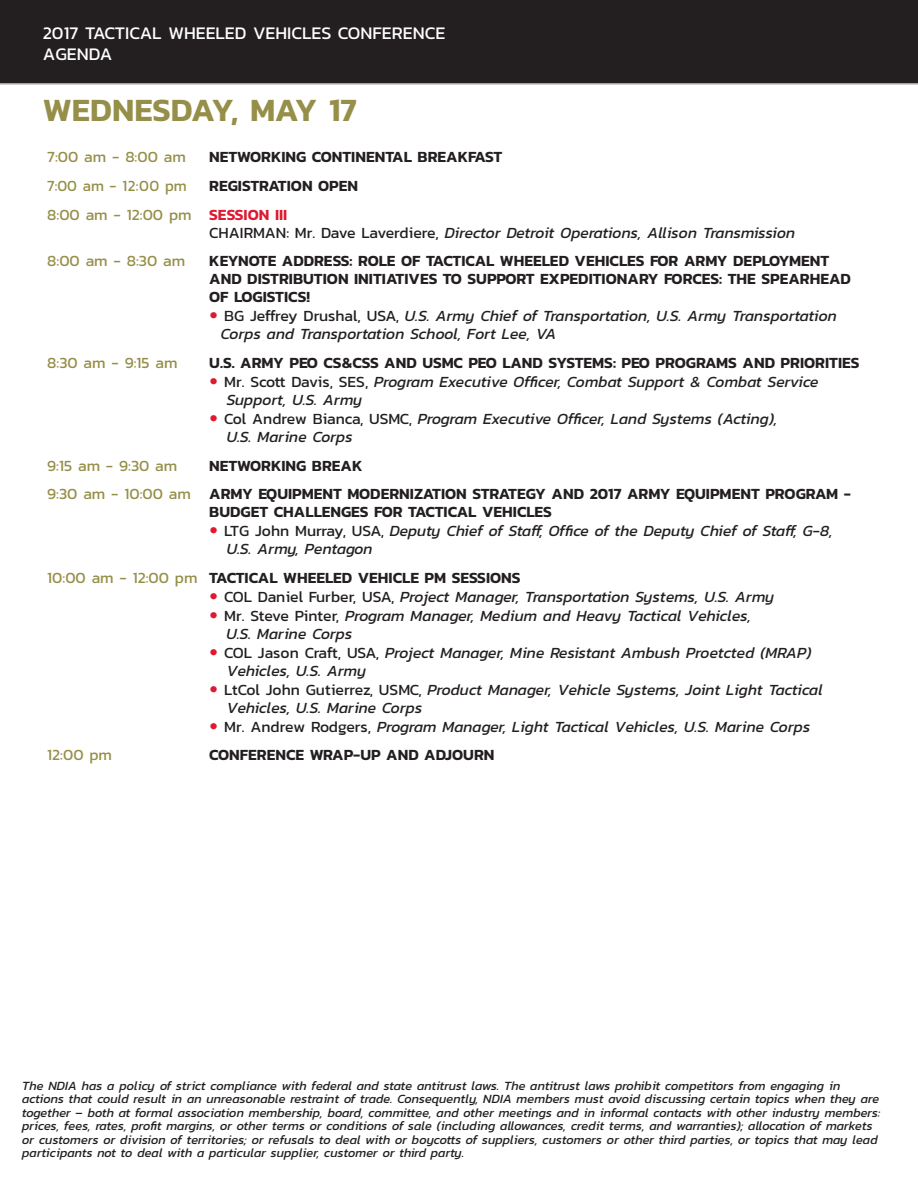
<style>
.page{position:relative;width:918px;height:1188px;background:#fff}
.page>*{position:absolute;margin:0;border:0;box-sizing:border-box;transform-origin:0 0}
.t1{font:600 33px "Kanit";color:#968f49}
.t2{font:18px "Kanit";color:#fff}
.t3{font:italic 15.75px/18.6px "Kanit";color:#231f20}
.t4{font:600 15.75px "Kanit";color:#231f20}
.t5{font:15.75px "Kanit";color:#968f49}
.t6{font:15.75px "Kanit";color:#968f49;scale:.96 1}
.t7{font:italic 12.75px/13.5px "Kanit";color:#231f20}
.s1{font-style:normal;color:#968f49}
.s2{font-weight:600;font-style:normal;color:#dc1a32}
.s3{font-style:normal}
.s4{font-weight:600;font-style:normal}
.s5{font-weight:400;color:#968f49}
</style>
<div class="page">
<div style="left:0;top:0;width:918px;height:85px;background:#231f20"></div>
<p class="t2" style="left:43px;top:20px;width:404px">2017 TACTICAL WHEELED VEHICLES CONFERENCE</p>
<p class="t2" style="left:43px;top:41px;width:71px">AGENDA</p>
<p class="t1" style="left:43px;top:85px;width:316px">WEDNESDAY, MAY 17</p>
<p class="t5" style="left:47px;top:145px;width:140px">7:00 am - 8:00 am</p>
<p class="t4" style="left:209px;top:145px;width:295px">NETWORKING CONTINENTAL BREAKFAST</p>
<p class="t6" style="left:47px;top:174px;width:147px">7:00 am - 12:00 pm</p>
<p class="t4" style="left:209px;top:173px;width:150px">REGISTRATION OPEN</p>
<p class="t3" style="left:209px;top:205px;width:588px;line-height:18px;text-indent:-162px"><span class="s1">8:00 am - 12:00 pm</span> <span class="s2">SESSION III<br></span><span class="s3">CHAIRMAN: Mr. Dave Laverdiere,</span> Director Detroit Operations, Allison Transmission</p>
<p class="t5" style="left:47px;top:250px;width:140px">8:00 am - 8:30 am</p>
<p class="t4" style="left:209px;top:249px;width:622px">KEYNOTE ADDRESS: ROLE OF TACTICAL WHEELED VEHICLES FOR ARMY DEPLOYMENT</p>
<p class="t4" style="left:209px;top:267px;width:643px">AND DISTRIBUTION INITIATIVES TO SUPPORT EXPEDITIONARY FORCES: THE SPEARHEAD</p>
<p class="t4" style="left:209px;top:285px;width:102px">OF LOGISTICS!</p>
<p class="t3" style="left:224px;top:306px;width:614px"><span class="s3">BG Jeffrey Drushal, USA,</span> U.S. Army Chief of Transportation, U.S. Army Transportation</p>
<p class="t3" style="left:221px;top:324px;width:337px">Corps and Transportation School, Fort Lee, VA</p>
<p class="t5" style="left:47px;top:351px;width:132px">8:30 am - 9:15 am</p>
<p class="t3" style="left:224px;top:353px;width:637px;text-indent:-15px"><span class="s4">U.S. ARMY PEO CS&amp;CSS AND USMC PEO LAND SYSTEMS: PEO PROGRAMS AND PRIORITIES </span><span class="s3">Mr. Scott Davis, SES,</span> Program Executive Officer, Combat Support &amp; Combat Service Support, U.S. Army<br><span class="s3">Col Andrew Bianca, USMC,</span> Program Executive Officer, Land Systems (Acting),<br>U.S. Marine Corps</p>
<p class="t5" style="left:47px;top:454px;width:132px">9:15 am - 9:30 am</p>
<p class="t4" style="left:209px;top:453px;width:155px">NETWORKING BREAK</p>
<p class="t4" style="left:47px;top:482px;width:805px"><span class="s5">9:30 am - 10:00 am</span> ARMY EQUIPMENT MODERNIZATION STRATEGY AND 2017 ARMY EQUIPMENT PROGRAM -</p>
<p class="t4" style="left:209px;top:500px;width:344px">BUDGET CHALLENGES FOR TACTICAL VEHICLES</p>
<p class="t3" style="left:224px;top:521px;width:610px"><span class="s3">LTG John Murray, USA,</span> Deputy Chief of Staff, Office of the Deputy Chief of Staff, G-8,</p>
<p class="t3" style="left:227px;top:539px;width:147px">U.S. Army, Pentagon</p>
<p class="t3" style="left:224px;top:568px;width:600px;text-indent:-177px"><span class="s1">10:00 am - 12:00 pm</span> <span class="s4">TACTICAL WHEELED VEHICLE PM SESSIONS<br></span><span class="s3">COL Daniel Furber, USA,</span> Project Manager, Transportation Systems, U.S. Army<br><span class="s3">Mr. Steve Pinter,</span> Program Manager, Medium and Heavy Tactical Vehicles,<br>U.S. Marine Corps<br><span class="s3">COL Jason Craft, USA,</span> Project Manager, Mine Resistant Ambush Proetcted (MRAP)<br>Vehicles, U.S. Army<br><span class="s3">LtCol John Gutierrez, USMC,</span> Product Manager, Vehicle Systems, Joint Light Tactical Vehicles, U.S. Marine Corps<br><span class="s3">Mr. Andrew Rodgers,</span> Program Manager, Light Tactical Vehicles, U.S. Marine Corps</p>
<p class="t5" style="left:47px;top:744px;width:66px">12:00 pm</p>
<p class="t4" style="left:209px;top:743px;width:287px">CONFERENCE WRAP-UP AND ADJOURN</p>
<p class="t7" style="left:22px;top:1078px;width:860px">The NDIA has a policy of strict compliance with federal and state antitrust laws. The antitrust laws prohibit competitors from engaging in actions that could result in an unreasonable restraint of trade. Consequently, NDIA members must avoid discussing certain topics when they are together – both at formal association membership, board, committee, and other meetings and in informal contacts with other industry members: prices, fees, rates, profit margins, or other terms or conditions of sale (including allowances, credit terms, and warranties); allocation of markets or customers or division of territories; or refusals to deal with or boycotts of suppliers, customers or other third parties, or topics that may lead participants not to deal with a particular supplier, customer or third party.</p>
</div>
